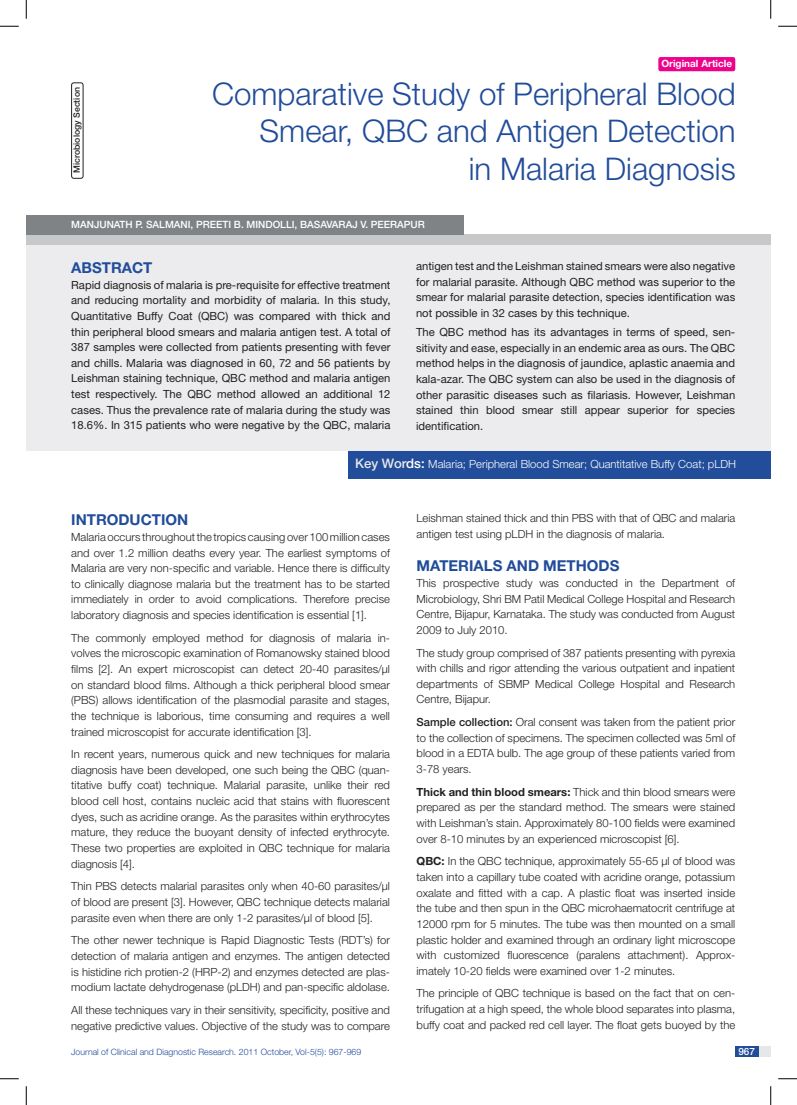
<style>
.page{position:relative;width:797px;height:1105px;background:#fff}
.page>*{position:absolute;margin:0;border:0;box-sizing:border-box;transform-origin:0 0}
.t1{font:300 31.25px/37.5px "Helvetica Neue";color:#214c99;text-align:right}
.t2{font:700 15px "Helvetica Neue";color:#214c99}
.t3{font:300 11.25px/15.6px "Helvetica Neue";color:#231f20;text-align:justify}
.t4{font:11.25px/15.6px "Helvetica Neue";color:#231f20;text-align:justify}
.t5{font:300 11.25px "Helvetica Neue";color:#fff}
.t6{font:500 10px "Helvetica Neue";color:#fff}
.t7{font:700 10px "Helvetica Neue";color:#fff}
.t8{font:300 8.75px "Helvetica Neue";color:#214c99}
.t9{font:500 8.75px "Helvetica Neue";color:#231f20}
.s1{color:#214d9a}
.s2{font-weight:500;font-size:13.12px;color:#e6e7e9}
.s3{font-weight:500;font-size:13.12px}
.s4{font-weight:500}
.s5{font-weight:700}
</style>
<div class="page">
<div style="left:735px;top:1046px;width:35px;height:11px;background:#e6e7e9"></div>
<div style="left:735px;top:1046px;width:24px;height:11px;background:#214c99"></div>
<div style="left:26px;top:235px;width:744px;height:215px;background:#ececee"></div>
<div style="left:26px;top:234px;width:744px;height:10px;background:#c7c8ca"></div>
<div style="left:348px;top:451px;width:422px;height:27px;background:#214d9a"></div>
<div style="left:26px;top:215px;width:437px;height:19px;background:#808385"></div>
<div style="left:71px;top:83px;width:12px;height:96px;border:1px solid #231f20;border-radius:2px"></div>
<div style="left:658px;top:57px;width:77px;height:14px;background:#ed028c;border-radius:2px"></div>
<svg style="left:0;top:25px;width:19px;height:2px"></svg>
<svg style="left:778px;top:25px;width:19px;height:2px"></svg>
<svg style="left:0;top:1078px;width:19px;height:1px"></svg>
<svg style="left:778px;top:1078px;width:19px;height:1px"></svg>
<svg style="left:25px;top:0;width:2px;height:19px"></svg>
<svg style="left:25px;top:1086px;width:2px;height:19px"></svg>
<svg style="left:770px;top:0;width:1px;height:19px"></svg>
<svg style="left:770px;top:1086px;width:1px;height:19px"></svg>
<p class="t9" style="left:72px;top:173px;width:87px;rotate:-90deg">MICROBIOLOGY SECTION</p>
<p class="t7" style="left:661px;top:57px;width:72px">Original Article</p>
<h1 class="t1" style="left:212px;top:74px;width:525px">Comparative Study of Peripheral Blood<br>Smear, QBC and Antigen Detection<br>in Malaria Diagnosis</h1>
<p class="t6" style="left:71px;top:219px;width:355px">MANJUNATH P. SALMANI, PREETI B. MINDOLLI, BASAVARAJ V. PEERAPUR</p>
<h2 class="t2" style="left:71px;top:258px;width:83px">ABST<span class="s1">RAC</span>T</h2>
<p class="t4" style="left:71px;top:277px;width:321px">Rapid diagnosis of malaria is pre-requisite for effective treatment and reducing mortality and morbidity of malaria. In this study, Quantitative Buffy Coat (QBC) was compared with thick and thin peripheral blood smears and malaria antigen test. A total of 387 samples were collected from patients presenting with fever and chills. Malaria was diagnosed in 60, 72 and 56 patients by Leishman staining technique, QBC method and malaria antigen test respectively. The QBC method allowed an additional 12 cases. Thus the prevalence rate of malaria during the study was 18.6%. In 315 patients who were negative by the QBC, malaria</p>
<p class="t4" style="left:416px;top:258px;width:321px">antigen test and the Leishman stained smears were also negative for malarial parasite. Although QBC method was superior to the smear for malarial parasite detection, species identification was not possible in 32 cases by this technique.</p>
<p class="t4" style="left:416px;top:324px;width:321px">The QBC method has its advantages in terms of speed, sen&shy;sitivity and ease, especially in an endemic area as ours. The QBC method helps in the diagnosis of jaundice, aplastic anaemia and kala-azar. The QBC system can also be used in the diagnosis of other parasitic diseases such as filariasis. However, Leishman stained thin blood smear still appear superior for species identification.</p>
<p class="t5" style="left:355px;top:457px;width:382px"><span class="s2">KEY WOR</span><span class="s3">DS:</span> Malaria; Peripheral Blood Smear; Quantitative Buffy Coat; pLDH</p>
<h2 class="t2" style="left:71px;top:511px;width:118px">Introduction</h2>
<p class="t3" style="left:71px;top:529px;width:320px">Malaria occurs throughout the tropics causing over 100 million cases and over 1.2 million deaths every year. The earliest symptoms of Malaria are very non-specific and variable. Hence there is difficulty to clinically diagnose malaria but the treatment has to be started immediately in order to avoid complications. Therefore precise laboratory diagnosis and species identification is essential [1].</p>
<p class="t3" style="left:71px;top:630px;width:320px;text-align:left">The commonly employed method for diagnosis of malaria in&shy;volves the microscopic examination of Romanowsky stained blood films [2]. An expert microscopist can detect 20-40 parasites/µl on standard blood films. Although a thick peripheral blood smear (PBS) allows identification of the plasmodial parasite and stages, the technique is laborious, time consuming and requires a well trained microscopist for accurate identification [3].</p>
<p class="t3" style="left:71px;top:746px;width:320px">In recent years, numerous quick and new techniques for malaria diagnosis have been developed, one such being the QBC (quan&shy;titative buffy coat) technique. Malarial parasite, unlike their red blood cell host, contains nucleic acid that stains with fluorescent dyes, such as acridine orange. As the parasites within erythrocytes mature, they reduce the buoyant density of infected erythrocyte.<br>These two properties are exploited in QBC technique for malaria diagnosis [4].</p>
<p class="t3" style="left:71px;top:878px;width:320px">Thin PBS detects malarial parasites only when 40-60 parasites/µl of blood are present [3]. However, QBC technique detects malarial parasite even when there are only 1-2 parasites/µl of blood [5].</p>
<p class="t3" style="left:71px;top:932px;width:320px;text-align:left">The other newer technique is Rapid Diagnostic Tests (RDT’s) for detection of malaria antigen and enzymes. The antigen detected is histidine rich protien-2 (HRP-2) and enzymes detected are plas&shy;modium lactate dehydrogenase (pLDH) and pan-specific aldolase.</p>
<p class="t3" style="left:71px;top:1002px;width:320px">All these techniques vary in their sensitivity, specificity, positive and negative predictive values. Objective of the study was to compare</p>
<p class="t3" style="left:416px;top:510px;width:320px">Leishman stained thick and thin PBS with that of QBC and malaria antigen test using pLDH in the diagnosis of malaria.</p>
<h2 class="t2" style="left:416px;top:557px;width:203px">Materials and Methods</h2>
<p class="t3" style="left:416px;top:575px;width:320px">This prospective study was conducted in the Department of Microbiology, Shri BM Patil Medical College Hospital and Research Centre, Bijapur, Karnataka. The study was conducted from August 2009 to July 2010.</p>
<p class="t3" style="left:416px;top:644px;width:320px">The study group comprised of 387 patients presenting with pyrexia with chills and rigor attending the various outpatient and inpatient departments of SBMP Medical College Hospital and Research Centre, Bijapur.</p>
<p class="t3" style="left:416px;top:714px;width:320px"><span class="s4">SAMPLE COLLECTION:</span> Oral consent was taken from the patient prior to the collection of specimens. The specimen collected was 5ml of blood in a EDTA bulb. The age group of these patients varied from 3-78 years.</p>
<p class="t3" style="left:416px;top:784px;width:320px"><span class="s5">Thick and thin blood smears:</span> Thick and thin blood smears were prepared as per the standard method. The smears were stained with Leishman’s stain. Approximately 80-100 fields were examined over 8-10 minutes by an experienced microscopist [6].</p>
<p class="t3" style="left:416px;top:853px;width:320px"><span class="s5">QBC:</span> In the QBC technique, approximately 55-65 µl of blood was taken into a capillary tube coated with acridine orange, potassium oxalate and fitted with a cap. A plastic float was inserted inside the tube and then spun in the QBC microhaematocrit centrifuge at 12000 rpm for 5 minutes. The tube was then mounted on a small plastic holder and examined through an ordinary light microscope with customized fluorescence (paralens attachment). Approx&shy;imately 10-20 fields were examined over 1-2 minutes.</p>
<p class="t3" style="left:416px;top:985px;width:320px;text-align:left">The principle of QBC technique is based on the fact that on cen&shy;trifugation at a high speed, the whole blood separates into plasma, buffy coat and packed red cell layer. The float gets buoyed by the</p>
<p class="t8" style="left:71px;top:1047px;width:292px">Journal of Clinical and Diagnostic Research. 2011 October, Vol-5(5): 967-969</p>
<p class="t6" style="left:738px;top:1045px;width:18px">967</p>
</div>
